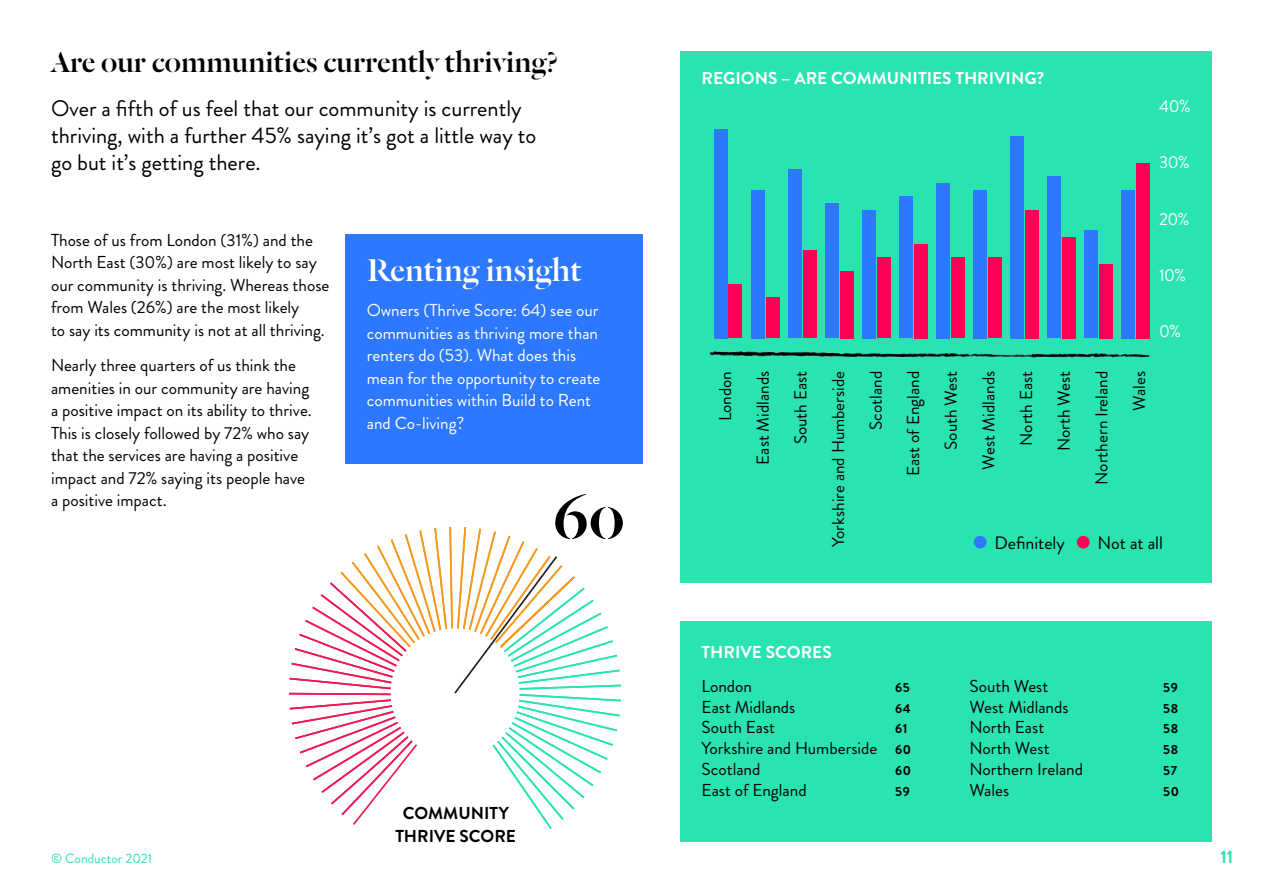
<style>
.page{position:relative;width:1263px;height:893px;background:#fff}
.page>*{position:absolute;margin:0;border:0;box-sizing:border-box;transform-origin:0 0}
.t1{font:72px "Dala Floda Roman No.2";color:#000}
.t2{font:34.5px "Dala Floda Roman No.2";color:#fff}
.t3{font:31.5px "Dala Floda Roman No.2";color:#000}
.t4{font:22.5px/27px "Brandon Grotesque";color:#000}
.t5{font:18px "Brandon Grotesque";color:#000}
.t6{font:700 18px "Brandon Grotesque";color:#29e3b0}
.t7{font:17.25px/37.7px "Brandon Grotesque";color:#000}
.t8{font:17.25px/22.5px "Brandon Grotesque";color:#fff}
.t9{font:700 17.25px "Brandon Grotesque";color:#fff}
.t10{font:700 17.25px/22.5px "Brandon Grotesque";color:#000;text-align:center}
.t11{font:13.5px "Brandon Grotesque";color:#29e3b0}
.t12{font:700 13.2px "Brandon Grotesque";letter-spacing:.05em;color:#000}
.s1{font-weight:700;font-size:13.2px}
</style>
<div class="page">
<div style="left:680px;top:51px;width:532px;height:532px;background:#29e3b0"></div>
<div style="left:729px;top:284px;width:13px;height:54px;background:#ff0054"></div>
<div style="left:766px;top:298px;width:13px;height:40px;background:#ff0054"></div>
<div style="left:803px;top:251px;width:13px;height:87px;background:#ff0054"></div>
<div style="left:840px;top:271px;width:13px;height:67px;background:#ff0054"></div>
<div style="left:877px;top:257px;width:13px;height:81px;background:#ff0054"></div>
<div style="left:914px;top:244px;width:13px;height:94px;background:#ff0054"></div>
<div style="left:951px;top:257px;width:13px;height:81px;background:#ff0054"></div>
<div style="left:988px;top:257px;width:13px;height:81px;background:#ff0054"></div>
<div style="left:1025px;top:210px;width:13px;height:128px;background:#ff0054"></div>
<div style="left:1062px;top:237px;width:13px;height:101px;background:#ff0054"></div>
<div style="left:1099px;top:264px;width:13px;height:74px;background:#ff0054"></div>
<div style="left:1136px;top:163px;width:13px;height:175px;background:#ff0054"></div>
<div style="left:714px;top:129px;width:13px;height:209px;background:#2e78ff"></div>
<div style="left:751px;top:190px;width:13px;height:148px;background:#2e78ff"></div>
<div style="left:788px;top:170px;width:13px;height:168px;background:#2e78ff"></div>
<div style="left:825px;top:203px;width:13px;height:135px;background:#2e78ff"></div>
<div style="left:862px;top:210px;width:13px;height:128px;background:#2e78ff"></div>
<div style="left:899px;top:197px;width:13px;height:141px;background:#2e78ff"></div>
<div style="left:936px;top:183px;width:13px;height:155px;background:#2e78ff"></div>
<div style="left:973px;top:190px;width:13px;height:148px;background:#2e78ff"></div>
<div style="left:1010px;top:136px;width:13px;height:202px;background:#2e78ff"></div>
<div style="left:1047px;top:176px;width:14px;height:162px;background:#2e78ff"></div>
<div style="left:1084px;top:230px;width:14px;height:108px;background:#2e78ff"></div>
<div style="left:1121px;top:190px;width:14px;height:148px;background:#2e78ff"></div>
<div style="left:680px;top:621px;width:532px;height:221px;background:#29e3b0"></div>
<img style="left:710px;top:337px;width:322px;height:21px">
<img style="left:1031px;top:341px;width:119px;height:17px">
<div style="left:974px;top:536px;width:12px;height:13px;background:#2e78ff;border-radius:50%"></div>
<div style="left:1077px;top:536px;width:12px;height:13px;background:#ff0054;border-radius:50%"></div>
<svg style="left:289px;top:526px;width:332px;height:303px"></svg>
<div style="left:345px;top:234px;width:298px;height:229px;background:#2e78ff"></div>
<h3 class="t3" style="left:51px;top:42px;width:508px">Are our communities currently thriving?</h3>
<h3 class="t4" style="left:51px;top:96px;width:487px">Over a fifth of us feel that our community is currently thriving, with a further 45% saying it’s got a little way to go but it’s getting there.</h3>
<p class="t7" style="left:51px;top:229px;width:280px;line-height:22.5px">Those of us from London (31%) and the North East (30%) are most likely to say our community is thriving. Whereas those from Wales (26%) are the most likely<br>to say its community is not at all thriving.</p>
<p class="t7" style="left:51px;top:354px;width:262px;line-height:22.5px">Nearly three quarters of us think the amenities in our community are having a positive impact on its ability to thrive.<br>This is closely followed by 72% who say that the services are having a positive impact and 72% saying its people have a positive impact.</p>
<h2 class="t2" style="left:367px;top:247px;width:216px">Renting insight</h2>
<p class="t8" style="left:367px;top:299px;width:235px">Owners (Thrive Score: 64) see our communities as thriving more than renters do (53). What does this mean for the opportunity to create communities within Build to Rent and Co-living?</p>
<h1 class="t1" style="left:553px;top:468px;width:73px">60</h1>
<p class="t10" style="left:395px;top:802px;width:122px">COMMUNITY<br>THRIVE SCORE</p>
<p class="t9" style="left:702px;top:66px;width:344px">REGIONS – ARE COMMUNITIES THRIVING?</p>
<p class="t8" style="left:1159px;top:95px;width:33px">40%</p>
<p class="t8" style="left:1159px;top:151px;width:32px">30%</p>
<p class="t8" style="left:1159px;top:208px;width:32px">20%</p>
<p class="t8" style="left:1159px;top:264px;width:29px">10%</p>
<p class="t8" style="left:1159px;top:320px;width:24px">0%</p>
<p class="t7" style="left:707px;top:547px;width:177px;text-align:right;rotate:-90deg">London<br>East Midlands<br>South East<br>Yorkshire and Humberside<br>Scotland<br>East of England<br>South West<br>West Midlands<br>North East<br>North West<br>Northern Ireland<br>Wales</p>
<p class="t5" style="left:994px;top:530px;width:72px">Definitely</p>
<p class="t5" style="left:1097px;top:530px;width:67px">Not at all</p>
<p class="t9" style="left:702px;top:640px;width:132px">THRIVE SCORES</p>
<p class="t7" style="left:702px;top:667px;width:52px">London</p>
<p class="t12" style="left:895px;top:678px;width:16px">65</p>
<p class="t7" style="left:702px;top:688px;width:95px">East Midlands</p>
<p class="t12" style="left:895px;top:699px;width:17px">64</p>
<p class="t7" style="left:702px;top:709px;width:75px">South East</p>
<p class="t12" style="left:895px;top:720px;width:14px">61</p>
<p class="t7" style="left:702px;top:738px;width:211px;line-height:20.7px">Yorkshire and Humberside <span class="s1">60<br></span>Scotland</p>
<p class="t12" style="left:895px;top:761px;width:17px">60</p>
<p class="t7" style="left:702px;top:771px;width:106px">East of England</p>
<p class="t12" style="left:895px;top:782px;width:16px">59</p>
<p class="t7" style="left:969px;top:667px;width:80px">South West</p>
<p class="t12" style="left:1163px;top:678px;width:16px">59</p>
<p class="t7" style="left:969px;top:688px;width:101px">West Midlands</p>
<p class="t12" style="left:1163px;top:699px;width:17px">58</p>
<p class="t7" style="left:969px;top:709px;width:76px">North East</p>
<p class="t12" style="left:1163px;top:720px;width:17px">58</p>
<p class="t7" style="left:969px;top:730px;width:81px">North West</p>
<p class="t12" style="left:1163px;top:740px;width:17px">58</p>
<p class="t7" style="left:969px;top:750px;width:115px">Northern Ireland</p>
<p class="t12" style="left:1163px;top:761px;width:15px">57</p>
<p class="t7" style="left:969px;top:771px;width:41px">Wales</p>
<p class="t12" style="left:1163px;top:782px;width:17px">50</p>
<p class="t11" style="left:51px;top:849px;width:103px">© Conductor 2021</p>
<p class="t6" style="left:1220px;top:844px;width:14px">11</p>
</div>
